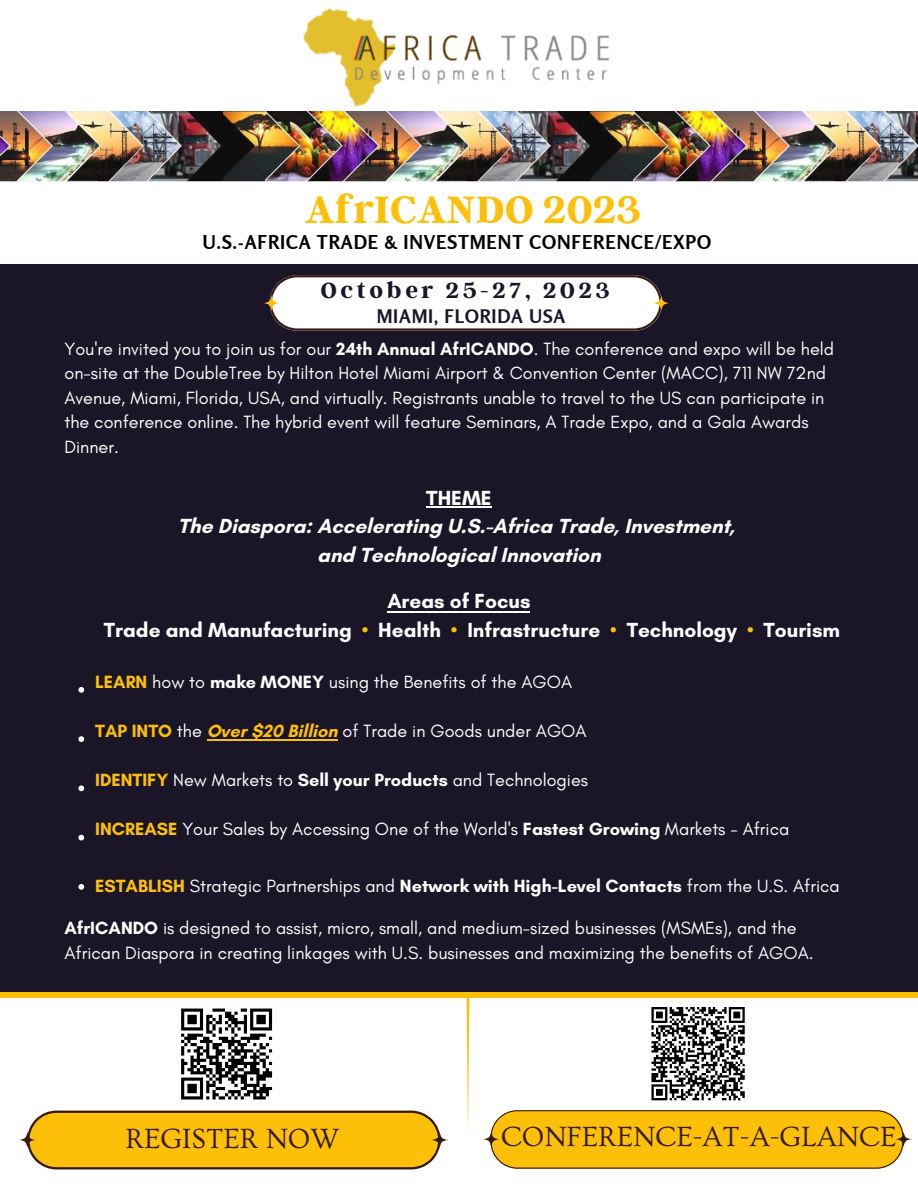
<style>
.page{position:relative;width:918px;height:1188px;background:#fff}
.page>*{position:absolute;margin:0;border:0;box-sizing:border-box;transform-origin:0 0}
.t1{font:700 42.45px "Argent CF";color:#fcc009}
.t2{font:29.1px "Ovo";color:#361b11}
.t3{font:700 24.3px "Argent CF";letter-spacing:.145em;color:#1a1527}
.t4{font:700 20.85px/28.8px "Glacial Indifference";color:#fff}
.t5{font:700 19.05px "Rosario";letter-spacing:.045em;color:#000}
.t6{font:700 18.6px "Rosario";letter-spacing:.045em;color:#1a1527}
.t7{font:18px/24.6px "Glacial Indifference";color:#fff}
.s1{font-weight:700}
.s2{color:#fcc009}
.s3{font-weight:700;color:#fcc009}
</style>
<div class="page">
<img style="left:0;top:112px;width:918px;height:70px">
<svg style="left:467px;top:998px;width:3px;height:137px"></svg>
<div style="left:0;top:264px;width:918px;height:734px;background:#1a1527"></div>
<svg style="left:28px;top:1111px;width:412px;height:58px;background:#eeb60f"></svg>
<svg style="left:432px;top:1132px;width:16px;height:16px"></svg>
<svg style="left:19px;top:1132px;width:17px;height:16px"></svg>
<svg style="left:491px;top:1110px;width:412px;height:59px;background:#f3ba0f"></svg>
<svg style="left:896px;top:1131px;width:15px;height:16px"></svg>
<svg style="left:483px;top:1131px;width:16px;height:16px"></svg>
<img style="left:303px;top:9px;width:306px;height:97px">
<svg style="left:270px;top:275px;width:391px;height:56px;background:#e7e5e4"></svg>
<svg style="left:653px;top:295px;width:16px;height:16px"></svg>
<svg style="left:264px;top:295px;width:15px;height:16px"></svg>
<div style="left:0;top:992px;width:918px;height:6px;background:#fcc009"></div>
<svg style="left:78px;top:687px;width:6px;height:6px"></svg>
<svg style="left:78px;top:736px;width:6px;height:6px"></svg>
<svg style="left:78px;top:785px;width:6px;height:6px"></svg>
<svg style="left:78px;top:835px;width:6px;height:5px"></svg>
<svg style="left:78px;top:884px;width:6px;height:6px"></svg>
<hr style="left:426px;top:506px;width:66px;height:2px;background:#fff">
<svg style="left:181px;top:1008px;width:92px;height:92px"></svg>
<svg style="left:651px;top:1007px;width:94px;height:94px"></svg>
<hr style="left:388px;top:611px;width:142px;height:2px;background:#fff">
<hr style="left:207px;top:739px;width:130px;height:2px;background:#fcc009">
<p class="t1" style="left:305px;top:182px;width:338px">AfrICANDO 2023</p>
<p class="t5" style="left:203px;top:231px;width:510px">U.S.-AFRICA TRADE &amp; INVESTMENT CONFERENCE/EXPO</p>
<p class="t3" style="left:320px;top:275px;width:291px">October 25-27, 2023</p>
<p class="t6" style="left:377px;top:304px;width:190px">MIAMI, FLORIDA USA</p>
<p class="t7" style="left:64px;top:336px;width:771px">You're invited you to join us for our <span class="s1">24th Annual AfrICANDO</span>. The conference and expo will be held on-site at the DoubleTree by Hilton Hotel Miami Airport &amp; Convention Center (MACC), 711 NW 72nd Avenue, Miami, Florida, USA, and virtually. Registrants unable to travel to the US can participate in the conference online. The hybrid event will feature Seminars, A Trade Expo, and a Gala Awards Dinner.</p>
<p class="t4" style="left:426px;top:483px;width:67px">THEME</p>
<p class="t4" style="left:178px;top:512px;width:559px">The Diaspora: Accelerating U.S.-Africa Trade, Investment,</p>
<p class="t4" style="left:317px;top:541px;width:285px">and Technological Innovation</p>
<p class="t4" style="left:104px;top:586px;width:738px;text-indent:284px">Areas of Focus<br>Trade and Manufacturing <span class="s2">•</span> Health <span class="s2">•</span> Infrastructure <span class="s2">•</span> Technology <span class="s2">•</span> Tourism</p>
<p class="t7" style="left:95px;top:669px;width:479px"><span class="s3">LEARN</span> how to <span class="s1">make MONEY</span> using the Benefits of the AGOA</p>
<p class="t7" style="left:95px;top:718px;width:493px"><span class="s3">TAP INTO</span> the <span class="s3">Over $20 Billion</span> of Trade in Goods under AGOA</p>
<p class="t7" style="left:95px;top:768px;width:495px"><span class="s3">IDENTIFY</span> New Markets to <span class="s1">Sell your Products</span> and Technologies</p>
<p class="t7" style="left:95px;top:817px;width:696px"><span class="s3">INCREASE</span> Your Sales by Accessing One of the World's <span class="s1">Fastest Growing</span> Markets - Africa</p>
<p class="t7" style="left:95px;top:874px;width:746px"><span class="s3">ESTABLISH</span> Strategic Partnerships and <span class="s1">Network with High-Level Contacts</span> from the U.S. Africa</p>
<p class="t7" style="left:64px;top:915px;width:751px"><span class="s1">AfrICANDO</span> is designed to assist, micro, small, and medium-sized businesses (MSMEs), and the<br>African Diaspora in creating linkages with U.S. businesses and maximizing the benefits of AGOA.</p>
<p class="t2" style="left:126px;top:1123px;width:216px">REGISTER NOW</p>
<p class="t2" style="left:501px;top:1121px;width:397px">CONFERENCE-AT-A-GLANCE</p>
</div>
